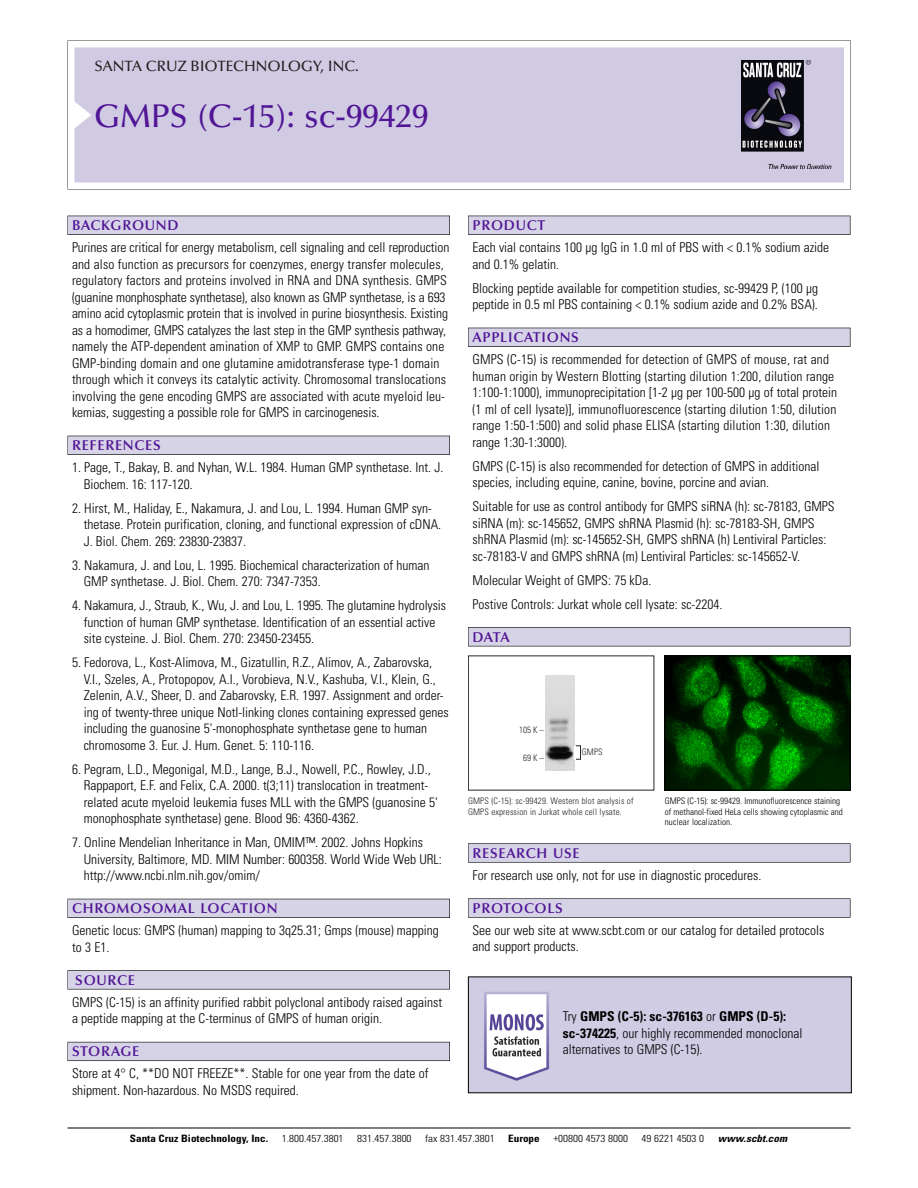
<style>
.page{position:relative;width:918px;height:1188px;background:#fff}
.page>*{position:absolute;margin:0;border:0;box-sizing:border-box;transform-origin:0 0}
.t1{font:500 33px "Optima";color:#511695}
.t2{font:500 15px "Optima";color:#231f20}
.t3{font:600 14.25px "Optima";letter-spacing:.05em;color:#511695}
.t4{font:300 condensed 13.5px/16.5px "Univers";color:#000}
.t5{font:300 condensed 10.2px "Univers";color:#000;scale:1.1 1}
.t6{font:700 condensed 10.2px "Univers";color:#000;scale:1.1 1}
.t7{font:italic 700 condensed 10.2px "Univers";letter-spacing:.005em;color:#000;scale:1.1 1}
.t8{font:300 condensed 9px/10.5px "Univers";color:#000}
.t9{font:9px/10.5px "Univers Condensed Light+VEHYWN";letter-spacing:.015em;color:#272627}
.s1{font-weight:700}
</style>
<div class="page">
<svg style="left:68px;top:40px;width:783px;height:149px"></svg>
<div style="left:74px;top:47px;width:770px;height:135px;background:#d1cae3"></div>
<img style="left:741px;top:60px;width:90px;height:108px">
<div style="left:68px;top:216px;width:382px;height:19px;background:#525155"></div>
<div style="left:68px;top:216px;width:381px;height:18px;background:#d7d3e7"></div>
<div style="left:68px;top:436px;width:382px;height:19px;background:#515055"></div>
<div style="left:68px;top:436px;width:381px;height:18px;background:#d7d3e7"></div>
<div style="left:68px;top:899px;width:382px;height:19px;background:#525158"></div>
<div style="left:68px;top:899px;width:381px;height:18px;background:#d7d3e7"></div>
<div style="left:68px;top:970px;width:382px;height:19px;background:#575759"></div>
<div style="left:68px;top:971px;width:381px;height:18px;background:#d7d3e7"></div>
<div style="left:68px;top:1042px;width:382px;height:19px;background:#5b5a62"></div>
<div style="left:68px;top:1042px;width:381px;height:18px;background:#d7d3e7"></div>
<div style="left:468px;top:216px;width:382px;height:19px;background:#525155"></div>
<div style="left:468px;top:216px;width:382px;height:18px;background:#d7d3e7"></div>
<div style="left:468px;top:328px;width:382px;height:19px;background:#515055"></div>
<div style="left:468px;top:328px;width:382px;height:18px;background:#d7d3e7"></div>
<div style="left:468px;top:627px;width:382px;height:19px;background:#545357"></div>
<div style="left:468px;top:628px;width:382px;height:18px;background:#d7d3e7"></div>
<div style="left:468px;top:843px;width:382px;height:20px;background:#666667"></div>
<div style="left:468px;top:844px;width:382px;height:18px;background:#d7d3e7"></div>
<div style="left:468px;top:898px;width:382px;height:20px;background:#666"></div>
<div style="left:468px;top:899px;width:382px;height:18px;background:#d7d3e7"></div>
<hr style="left:68px;top:1128px;width:782px;height:1px;background:#000">
<img style="left:666px;top:658px;width:182px;height:130px">
<div style="left:664px;top:656px;width:186px;height:134px;border:1px solid #000"></div>
<img style="left:545px;top:675px;width:29px;height:96px">
<div style="left:576px;top:746px;width:5px;height:13px;border:1px solid #272627"></div>
<img style="left:470px;top:978px;width:380px;height:113px">
<p class="t2" style="left:94px;top:61px;width:266px">SANTA CRUZ BIOTECHNOLOGY, INC.</p>
<h1 class="t1" style="left:94px;top:103px;width:336px">GMPS (C-15): sc-99429</h1>
<p class="t3" style="left:72px;top:219px;width:108px">BACKGROUND</p>
<p class="t4" style="left:72px;top:240px;width:379px">Purines are critical for energy metabolism, cell signaling and cell reproduction and also function as precursors for coenzymes, energy transfer molecules, regulatory factors and proteins involved in RNA and DNA synthesis. GMPS (guanine monphosphate synthetase), also known as GMP synthetase, is a 693 amino acid cytoplasmic protein that is involved in purine biosynthesis. Existing as a homodimer, GMPS catalyzes the last step in the GMP synthesis pathway, namely the ATP-dependent amination of XMP to GMP. GMPS contains one GMP-binding domain and one glutamine amidotransferase type-1 domain through which it conveys its catalytic activity. Chromosomal translocations involving the gene encoding GMPS are associated with acute myeloid leu&shy;kemias, suggesting a possible role for GMPS in carcinogenesis.</p>
<p class="t3" style="left:72px;top:440px;width:90px">REFERENCES</p>
<p class="t4" style="left:84px;top:460px;width:361px;text-indent:-12px">1. Page, T., Bakay, B. and Nyhan, W.L. 1984. Human GMP synthetase. Int. J.<br>Biochem. 16: 117-120.</p>
<p class="t4" style="left:84px;top:501px;width:359px;text-indent:-12px">2. Hirst, M., Haliday, E., Nakamura, J. and Lou, L. 1994. Human GMP syn&shy;thetase. Protein purification, cloning, and functional expression of cDNA.<br>J. Biol. Chem. 269: 23830-23837.</p>
<p class="t4" style="left:84px;top:558px;width:347px;text-indent:-12px">3. Nakamura, J. and Lou, L. 1995. Biochemical characterization of human<br>GMP synthetase. J. Biol. Chem. 270: 7347-7353.</p>
<p class="t4" style="left:84px;top:598px;width:364px;text-indent:-12px">4. Nakamura, J., Straub, K., Wu, J. and Lou, L. 1995. The glutamine hydrolysis function of human GMP synthetase. Identification of an essential active site cysteine. J. Biol. Chem. 270: 23450-23455.</p>
<p class="t4" style="left:84px;top:655px;width:367px;text-indent:-12px">5. Fedorova, L., Kost-Alimova, M., Gizatullin, R.Z., Alimov, A., Zabarovska, V.I., Szeles, A., Protopopov, A.I., Vorobieva, N.V., Kashuba, V.I., Klein, G., Zelenin, A.V., Sheer, D. and Zabarovsky, E.R. 1997. Assignment and order&shy;ing of twenty-three unique NotI-linking clones containing expressed genes including the guanosine 5'-monophosphate synthetase gene to human chromosome 3. Eur. J. Hum. Genet. 5: 110-116.</p>
<p class="t4" style="left:84px;top:762px;width:356px;text-indent:-12px">6. Pegram, L.D., Megonigal, M.D., Lange, B.J., Nowell, P.C., Rowley, J.D., Rappaport, E.F. and Felix, C.A. 2000. t(3;11) translocation in treatment&shy;related acute myeloid leukemia fuses MLL with the GMPS (guanosine 5' monophosphate synthetase) gene. Blood 96: 4360-4362.</p>
<p class="t4" style="left:84px;top:835px;width:360px;text-indent:-12px">7. Online Mendelian Inheritance in Man, OMIM™. 2002. Johns Hopkins<br>University, Baltimore, MD. MIM Number: 600358. World Wide Web URL: http://www.ncbi.nlm.nih.gov/omim/</p>
<p class="t3" style="left:72px;top:903px;width:207px">CHROMOSOMAL LOCATION</p>
<p class="t4" style="left:72px;top:923px;width:368px">Genetic locus: GMPS (human) mapping to 3q25.31; Gmps (mouse) mapping to 3 E1.</p>
<p class="t3" style="left:75px;top:974px;width:61px">SOURCE</p>
<p class="t4" style="left:72px;top:995px;width:372px">GMPS (C-15) is an affinity purified rabbit polyclonal antibody raised against a peptide mapping at the C-terminus of GMPS of human origin.</p>
<p class="t3" style="left:72px;top:1046px;width:69px">STORAGE</p>
<p class="t4" style="left:72px;top:1066px;width:358px">Store at 4° C, **DO NOT FREEZE**. Stable for one year from the date of shipment. Non-hazardous. No MSDS required.</p>
<p class="t3" style="left:473px;top:219px;width:74px">PRODUCT</p>
<p class="t4" style="left:473px;top:240px;width:358px">Each vial contains 100 µg IgG in 1.0 ml of PBS with &lt; 0.1% sodium azide and 0.1% gelatin.</p>
<p class="t4" style="left:473px;top:281px;width:347px">Blocking peptide available for competition studies, sc-99429 P, (100 µg peptide in 0.5 ml PBS containing &lt; 0.1% sodium azide and 0.2% BSA).</p>
<p class="t3" style="left:473px;top:332px;width:108px">APPLICATIONS</p>
<p class="t4" style="left:473px;top:352px;width:366px">GMPS (C-15) is recommended for detection of GMPS of mouse, rat and human origin by Western Blotting (starting dilution 1:200, dilution range 1:100-1:1000), immunoprecipitation [1-2 µg per 100-500 µg of total protein (1 ml of cell lysate)], immunofluorescence (starting dilution 1:50, dilution range 1:50-1:500) and solid phase ELISA (starting dilution 1:30, dilution range 1:30-1:3000).</p>
<p class="t4" style="left:473px;top:459px;width:348px">GMPS (C-15) is also recommended for detection of GMPS in additional species, including equine, canine, bovine, porcine and avian.</p>
<p class="t4" style="left:473px;top:499px;width:364px">Suitable for use as control antibody for GMPS siRNA (h): sc-78183, GMPS siRNA (m): sc-145652, GMPS shRNA Plasmid (h): sc-78183-SH, GMPS shRNA Plasmid (m): sc-145652-SH, GMPS shRNA (h) Lentiviral Particles: sc-78183-V and GMPS shRNA (m) Lentiviral Particles: sc-145652-V.</p>
<p class="t4" style="left:473px;top:569px;width:251px;line-height:24px">Molecular Weight of GMPS: 75 kDa.<br>Postive Controls: Jurkat whole cell lysate: sc-2204.</p>
<p class="t3" style="left:473px;top:631px;width:39px">DATA</p>
<p class="t9" style="left:519px;top:725px;width:26px">105 K –</p>
<p class="t9" style="left:523px;top:753px;width:22px">69K–</p>
<p class="t9" style="left:582px;top:747px;width:22px">GMPS</p>
<p class="t9" style="left:468px;top:797px;width:167px">GMPS (C-15): sc-99429. Western blot analysis of<br>GMPS expression in Jurkat whole cell lysate.</p>
<p class="t8" style="left:665px;top:797px;width:180px">GMPS (C-15): sc-99429. Immunofluorescence staining of methanol-fixed HeLa cells showing cytoplasmic and nuclear localization.</p>
<p class="t3" style="left:473px;top:847px;width:109px">RESEARCH USE</p>
<p class="t4" style="left:473px;top:868px;width:290px">For research use only, not for use in diagnostic procedures.</p>
<p class="t3" style="left:473px;top:902px;width:92px">PROTOCOLS</p>
<p class="t4" style="left:473px;top:923px;width:353px">See our web site at www.scbt.com or our catalog for detailed protocols and support products.</p>
<p class="t4" style="left:563px;top:1009px;width:241px">Try <span class="s1">GMPS (C-5): sc-376163</span> or <span class="s1">GMPS (D-5): sc-374225</span>, our highly recommended monoclonal alternatives to GMPS (C-15).</p>
<p class="t6" style="left:130px;top:1135px;width:127px">Santa Cruz Biotechnology, Inc.</p>
<p class="t5" style="left:282px;top:1135px;width:58px">1.800.457.3801</p>
<p class="t5" style="left:357px;top:1135px;width:51px">831.457.3800</p>
<p class="t5" style="left:425px;top:1135px;width:65px">fax 831.457.3801</p>
<p class="t6" style="left:508px;top:1135px;width:30px">Europe</p>
<p class="t5" style="left:553px;top:1135px;width:69px">+00800 4573 8000</p>
<p class="t5" style="left:642px;top:1135px;width:58px">49 6221 4503 0</p>
<p class="t7" style="left:718px;top:1135px;width:64px">www.scbt.com</p>
</div>
